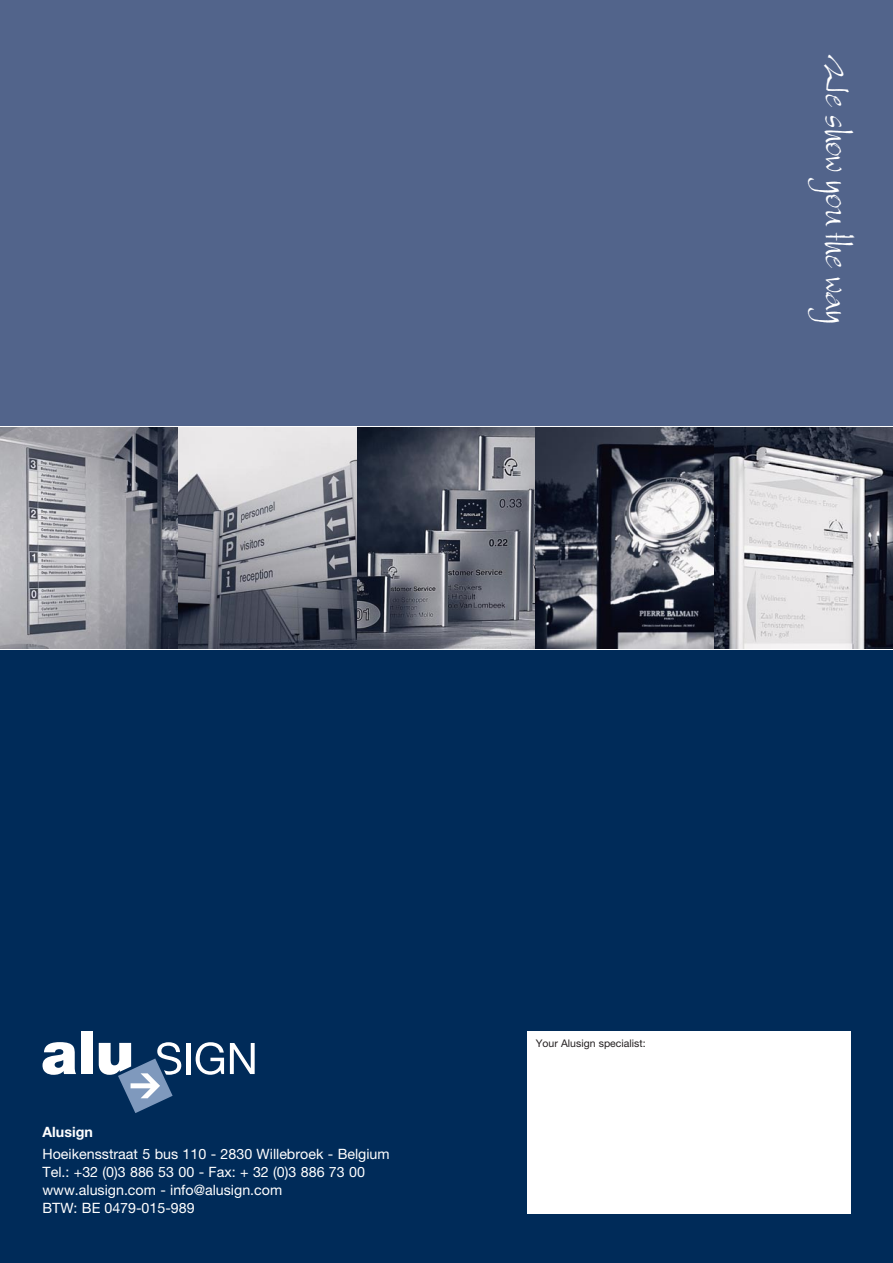
<style>
.page{position:relative;width:893px;height:1263px;background:#fff}
.page>*{position:absolute;margin:0;border:0;box-sizing:border-box;transform-origin:0 0}
.t1{font:36px "Bergell Plain";color:#fff}
.t2{font:14.25px/18px "Helvetica Neue LT Std";color:#fff}
.t3{font:700 14.25px "Helvetica Neue LT Std";color:#fff}
.t4{font:10.5px "Helvetica Neue LT Std";color:#231f20}
</style>
<div class="page">
<div style="left:0;top:651px;width:893px;height:612px;background:#002b59"></div>
<div style="left:527px;top:1031px;width:323px;height:183px;background:#fff"></div>
<svg style="left:43px;top:1042px;width:33px;height:33px"></svg>
<div style="left:81px;top:1031px;width:12px;height:43px;background:#fff"></div>
<hr style="left:186px;top:1043px;width:4px;height:31px;background:#fff">
<svg style="left:230px;top:1043px;width:25px;height:31px"></svg>
<svg style="left:196px;top:1042px;width:28px;height:33px"></svg>
<svg style="left:118px;top:1058px;width:55px;height:55px"></svg>
<svg style="left:99px;top:1042px;width:82px;height:56px"></svg>
<div style="left:0;top:0;width:893px;height:425px;background:#52648b"></div>
<img style="left:0;top:427px;width:179px;height:221px">
<svg style="left:179px;top:427px;width:178px;height:221px;background:#91929a"></svg>
<svg style="left:357px;top:427px;width:179px;height:221px;background:#5e626d"></svg>
<svg style="left:536px;top:427px;width:178px;height:221px;background:#525560"></svg>
<svg style="left:714px;top:427px;width:179px;height:221px;background:#9b9ca2"></svg>
<h1 class="t1" style="left:860px;top:55px;width:272px;rotate:90deg">We show you the way</h1>
<p class="t3" style="left:43px;top:1123px;width:52px">Alusign</p>
<p class="t2" style="left:43px;top:1145px;width:349px">Hoeikensstraat 5 bus 110 - 2830 Willebroek - Belgium Tel.: +32 (0)3 886 53 00 - Fax: + 32 (0)3 886 73 00 www.alusign.com - info@alusign.com<br>BTW: BE 0479-015-989</p>
<p class="t4" style="left:536px;top:1037px;width:111px">Your Alusign specialist:</p>
</div>
